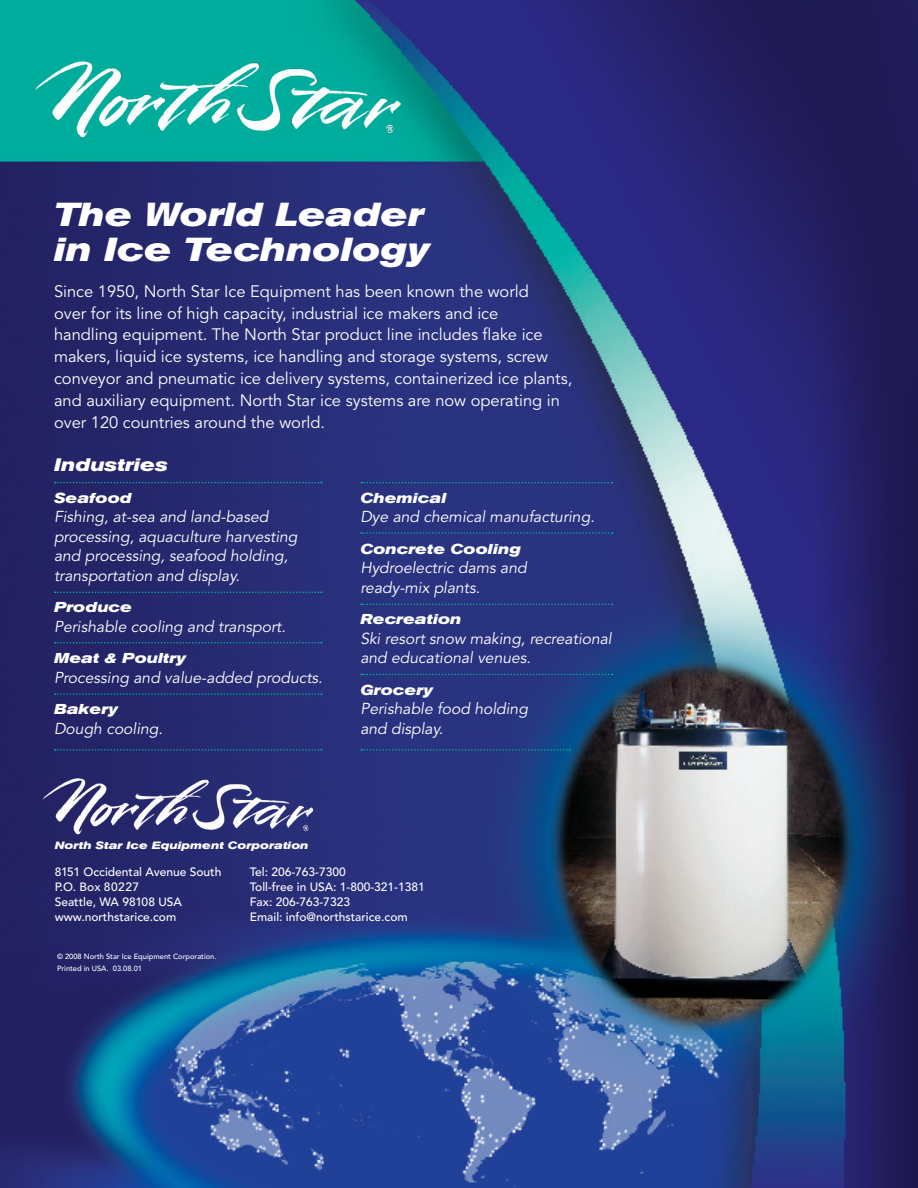
<style>
.page{position:relative;width:918px;height:1188px;background:#fff}
.page>*{position:absolute;margin:0;border:0;box-sizing:border-box;transform-origin:0 0}
.t1{font:italic 700 expanded 33px/34.5px "Akzidenz Grotesk BE";color:#fff}
.t2{font:italic 700 expanded 18px "Akzidenz Grotesk BE";color:#fff}
.t3{font:16.5px/21.9px "Avenir";color:#fff}
.t4{font:italic 15.75px/19.5px "Avenir";color:#fff}
.t5{font:italic 700 expanded 14.25px "Akzidenz Grotesk BE";color:#fff}
.t6{font:500 12px "Avenir";color:#fff}
.t7{font:500 12px "Avenir";letter-spacing:.04em;color:#fff}
.t8{font:italic 700 expanded 10.5px "Akzidenz Grotesk BE";color:#fff}
.t9{font:500 7.5px/12px "Avenir";color:#fff}
</style>
<div class="page">
<img style="left:0;top:0;width:918px;height:1188px">
<svg style="left:264px;top:1039px;width:4px;height:4px"></svg>
<img style="left:42px;top:778px;width:271px;height:57px">
<svg style="left:55px;top:482px;width:267px;height:1px"></svg>
<svg style="left:55px;top:592px;width:267px;height:1px"></svg>
<svg style="left:55px;top:642px;width:267px;height:2px"></svg>
<svg style="left:55px;top:693px;width:267px;height:2px"></svg>
<svg style="left:361px;top:482px;width:252px;height:1px"></svg>
<svg style="left:361px;top:532px;width:252px;height:2px"></svg>
<svg style="left:361px;top:604px;width:252px;height:1px"></svg>
<svg style="left:361px;top:674px;width:252px;height:1px"></svg>
<svg style="left:361px;top:749px;width:209px;height:2px"></svg>
<svg style="left:55px;top:749px;width:267px;height:2px"></svg>
<img style="left:35px;top:61px;width:366px;height:76px">
<h1 class="t1" style="left:54px;top:197px;width:378px">The World Leader in Ice Technology</h1>
<p class="t3" style="left:54px;top:281px;width:520px">Since 1950, North Star Ice Equipment has been known the world<br>over for its line of high capacity, industrial ice makers and ice<br>handling equipment. The North Star product line includes flake ice makers, liquid ice systems, ice handling and storage systems, screw conveyor and pneumatic ice delivery systems, containerized ice plants, and auxiliary equipment. North Star ice systems are now operating in over 120 countries around the world.</p>
<p class="t2" style="left:54px;top:454px;width:115px">Industries</p>
<p class="t5" style="left:54px;top:489px;width:79px">Seafood</p>
<p class="t4" style="left:54px;top:508px;width:245px">Fishing, at-sea and land-based processing, aquaculture harvesting and processing, seafood holding, transportation and display.</p>
<p class="t5" style="left:54px;top:599px;width:80px">Produce</p>
<p class="t4" style="left:54px;top:617px;width:233px">Perishable cooling and transport.</p>
<p class="t5" style="left:54px;top:650px;width:134px">Meat &amp; Poultry</p>
<p class="t4" style="left:54px;top:668px;width:270px">Processing and value-added products.</p>
<p class="t5" style="left:54px;top:701px;width:66px">Bakery</p>
<p class="t4" style="left:54px;top:719px;width:110px">Dough cooling.</p>
<p class="t5" style="left:360px;top:489px;width:88px">Chemical</p>
<p class="t4" style="left:360px;top:508px;width:236px">Dye and chemical manufacturing.</p>
<p class="t5" style="left:360px;top:540px;width:162px">Concrete Cooling</p>
<p class="t4" style="left:360px;top:559px;width:168px">Hydroelectric dams and ready-mix plants.</p>
<p class="t5" style="left:360px;top:611px;width:103px">Recreation</p>
<p class="t4" style="left:360px;top:629px;width:253px">Ski resort snow making, recreational and educational venues.</p>
<p class="t5" style="left:360px;top:681px;width:75px">Grocery</p>
<p class="t4" style="left:360px;top:700px;width:169px">Perishable food holding and display.</p>
<p class="t8" style="left:55px;top:839px;width:255px">North Star Ice Equipment Corporation</p>
<p class="t6" style="left:55px;top:865px;width:168px">8151 Occidental Avenue South</p>
<p class="t6" style="left:250px;top:865px;width:98px">Tel: 206-763-7300</p>
<p class="t7" style="left:55px;top:880px;width:86px">P.O. Box 80227</p>
<p class="t6" style="left:250px;top:880px;width:177px">Toll-free in USA: 1-800-321-1381</p>
<p class="t6" style="left:55px;top:895px;width:129px">Seattle, WA 98108 USA</p>
<p class="t6" style="left:250px;top:895px;width:102px">Fax: 206-763-7323</p>
<p class="t6" style="left:55px;top:910px;width:123px">www.northstarice.com</p>
<p class="t6" style="left:250px;top:910px;width:160px">Email: info@northstarice.com</p>
<p class="t9" style="left:57px;top:950px;width:161px">© 2008 North Star Ice Equipment Corporation.<br>Printed in USA. 03.08.01</p>
</div>
